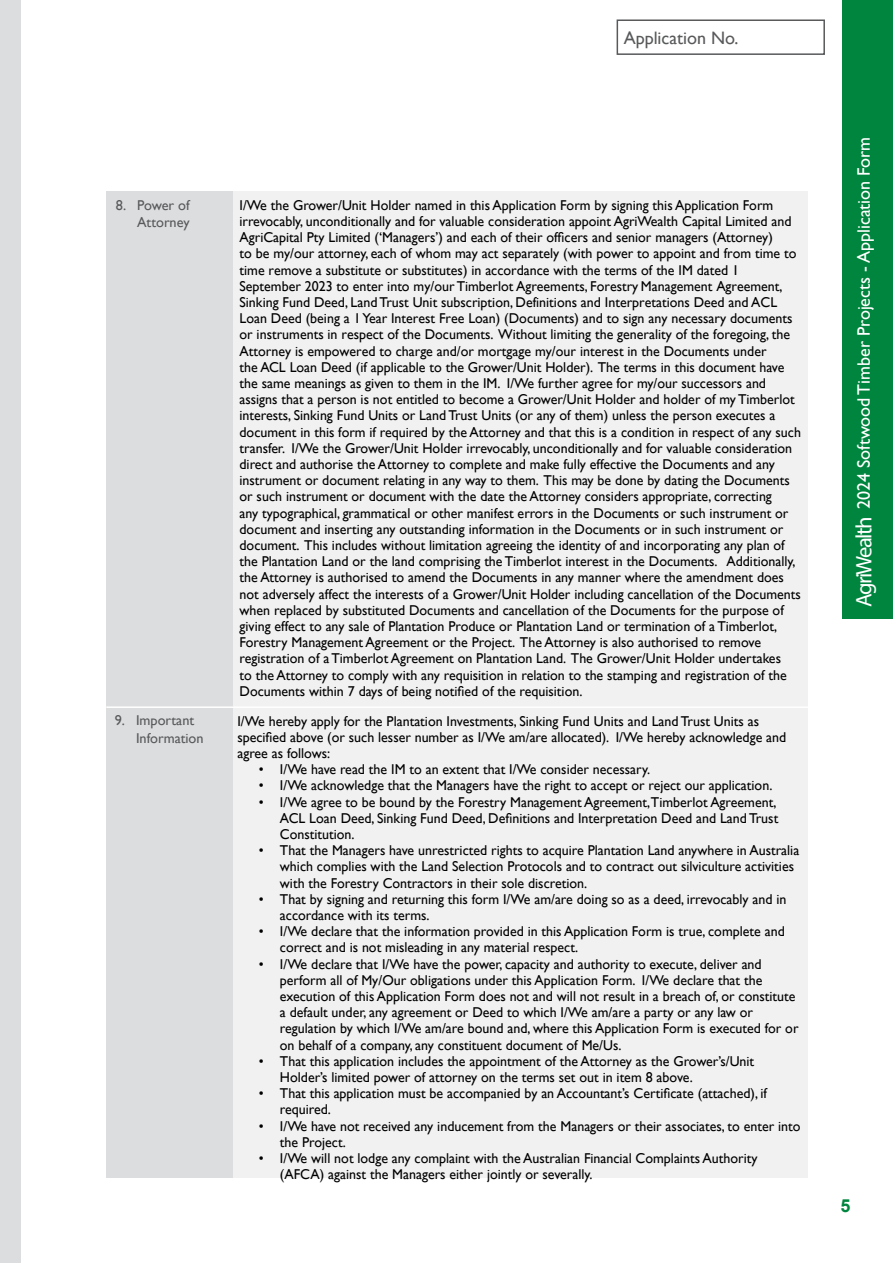
<style>
.page{position:relative;width:893px;height:1263px;background:#fff}
.page>*{position:absolute;margin:0;border:0;box-sizing:border-box;transform-origin:0 0}
.t1{font:22.5px "Myriad Pro";letter-spacing:-.07em;color:#fff}
.t2{font:18px "Gill Sans";color:#fff}
.t3{font:18px "Gill Sans";color:#58595b}
.t4{font:700 18px "Arial";color:#00853f}
.t5{font:14.25px/16.2px "Gill Sans";color:#000}
.t6{font:14.25px/17.1px "Gill Sans";color:#58595b}
</style>
<div class="page">
<div style="left:617px;top:19px;width:208px;height:36px;border:2px solid #58595b"></div>
<div style="left:106px;top:191px;width:127px;height:987px;background:#dcddde"></div>
<div style="left:233px;top:191px;width:575px;height:987px;background:#f1f1f2"></div>
<div style="left:0;top:0;width:21px;height:1263px;background:#dcddde"></div>
<div style="left:843px;top:0;width:50px;height:619px;background:#00853f"></div>
<hr style="left:106px;top:706px;width:125px;height:2px;background:#fff">
<hr style="left:231px;top:706px;width:577px;height:2px;background:#fff">
<p class="t3" style="left:624px;top:27px;width:116px">Application No.</p>
<p class="t6" style="left:116px;top:196px;width:75px;text-align:right">8. Power of<br>Attorney</p>
<p class="t5" style="left:240px;top:197px;width:563px">I/We the Grower/Unit Holder named in this Application Form by signing this Application Form irrevocably, unconditionally and for valuable consideration appoint AgriWealth Capital Limited and AgriCapital Pty Limited (‘Managers’) and each of their officers and senior managers (Attorney)<br>to be my/our attorney, each of whom may act separately (with power to appoint and from time to time remove a substitute or substitutes) in accordance with the terms of the IM dated 1<br>September 2023 to enter into my/our Timberlot Agreements, Forestry Management Agreement, Sinking Fund Deed, Land Trust Unit subscription, Definitions and Interpretations Deed and ACL Loan Deed (being a 1 Year Interest Free Loan) (Documents) and to sign any necessary documents or instruments in respect of the Documents. Without limiting the generality of the foregoing, the Attorney is empowered to charge and/or mortgage my/our interest in the Documents under<br>the ACL Loan Deed (if applicable to the Grower/Unit Holder). The terms in this document have the same meanings as given to them in the IM. I/We further agree for my/our successors and assigns that a person is not entitled to become a Grower/Unit Holder and holder of my Timberlot interests, Sinking Fund Units or Land Trust Units (or any of them) unless the person executes a document in this form if required by the Attorney and that this is a condition in respect of any such transfer. I/We the Grower/Unit Holder irrevocably, unconditionally and for valuable consideration direct and authorise the Attorney to complete and make fully effective the Documents and any instrument or document relating in any way to them. This may be done by dating the Documents or such instrument or document with the date the Attorney considers appropriate, correcting<br>any typographical, grammatical or other manifest errors in the Documents or such instrument or document and inserting any outstanding information in the Documents or in such instrument or document. This includes without limitation agreeing the identity of and incorporating any plan of the Plantation Land or the land comprising the Timberlot interest in the Documents. Additionally, the Attorney is authorised to amend the Documents in any manner where the amendment does not adversely affect the interests of a Grower/Unit Holder including cancellation of the Documents when replaced by substituted Documents and cancellation of the Documents for the purpose of giving effect to any sale of Plantation Produce or Plantation Land or termination of a Timberlot, Forestry Management Agreement or the Project. The Attorney is also authorised to remove registration of a Timberlot Agreement on Plantation Land. The Grower/Unit Holder undertakes<br>to the Attorney to comply with any requisition in relation to the stamping and registration of the Documents within 7 days of being notified of the requisition.</p>
<p class="t6" style="left:136px;top:712px;width:69px;text-indent:-21px">9. Important<br>Information</p>
<p class="t5" style="left:237px;top:712px;width:550px">I/We hereby apply for the Plantation Investments, Sinking Fund Units and Land Trust Units as specified above (or such lesser number as I/We am/are allocated). I/We hereby acknowledge and agree as follows:</p>
<p class="t5" style="left:259px;top:761px;width:393px">• I/We have read the IM to an extent that I/We consider necessary.</p>
<p class="t5" style="left:259px;top:777px;width:515px">• I/We acknowledge that the Managers have the right to accept or reject our application.</p>
<p class="t5" style="left:280px;top:793px;width:500px;text-indent:-21px">• I/We agree to be bound by the Forestry Management Agreement,Timberlot Agreement,<br>ACL Loan Deed, Sinking Fund Deed, Definitions and Interpretation Deed and Land Trust<br>Constitution.</p>
<p class="t5" style="left:280px;top:842px;width:521px;text-indent:-21px">• That the Managers have unrestricted rights to acquire Plantation Land anywhere in Australia which complies with the Land Selection Protocols and to contract out silviculture activities with the Forestry Contractors in their sole discretion.</p>
<p class="t5" style="left:280px;top:891px;width:508px;text-indent:-21px">• That by signing and returning this form I/We am/are doing so as a deed, irrevocably and in accordance with its terms.</p>
<p class="t5" style="left:280px;top:923px;width:506px;text-indent:-21px">• I/We declare that the information provided in this Application Form is true, complete and correct and is not misleading in any material respect.</p>
<p class="t5" style="left:280px;top:955px;width:520px;text-indent:-21px">• I/We declare that I/We have the power, capacity and authority to execute, deliver and perform all of My/Our obligations under this Application Form. I/We declare that the execution of this Application Form does not and will not result in a breach of, or constitute a default under, any agreement or Deed to which I/We am/are a party or any law or regulation by which I/We am/are bound and, where this Application Form is executed for or on behalf of a company, any constituent document of Me/Us.</p>
<p class="t5" style="left:280px;top:1053px;width:476px;text-indent:-21px">• That this application includes the appointment of the Attorney as the Grower’s/Unit<br>Holder’s limited power of attorney on the terms set out in item 8 above.</p>
<p class="t5" style="left:280px;top:1085px;width:489px;text-indent:-21px">• That this application must be accompanied by an Accountant’s Certificate (attached), if required.</p>
<p class="t5" style="left:280px;top:1117px;width:522px;text-indent:-21px">• I/We have not received any inducement from the Managers or their associates, to enter into the Project.</p>
<p class="t5" style="left:280px;top:1150px;width:479px;text-indent:-21px">• I/We will not lodge any complaint with the Australian Financial Complaints Authority (AFCA) against the Managers either jointly or severally.</p>
<p class="t2" style="left:853px;top:509px;width:374px;rotate:-90deg">2024 Softwood Timber Projects - Application Form</p>
<h1 class="t1" style="left:850px;top:607px;width:92px;rotate:-90deg">AgriWealth</h1>
<p class="t4" style="left:840px;top:1194px;width:12px">5</p>
</div>
